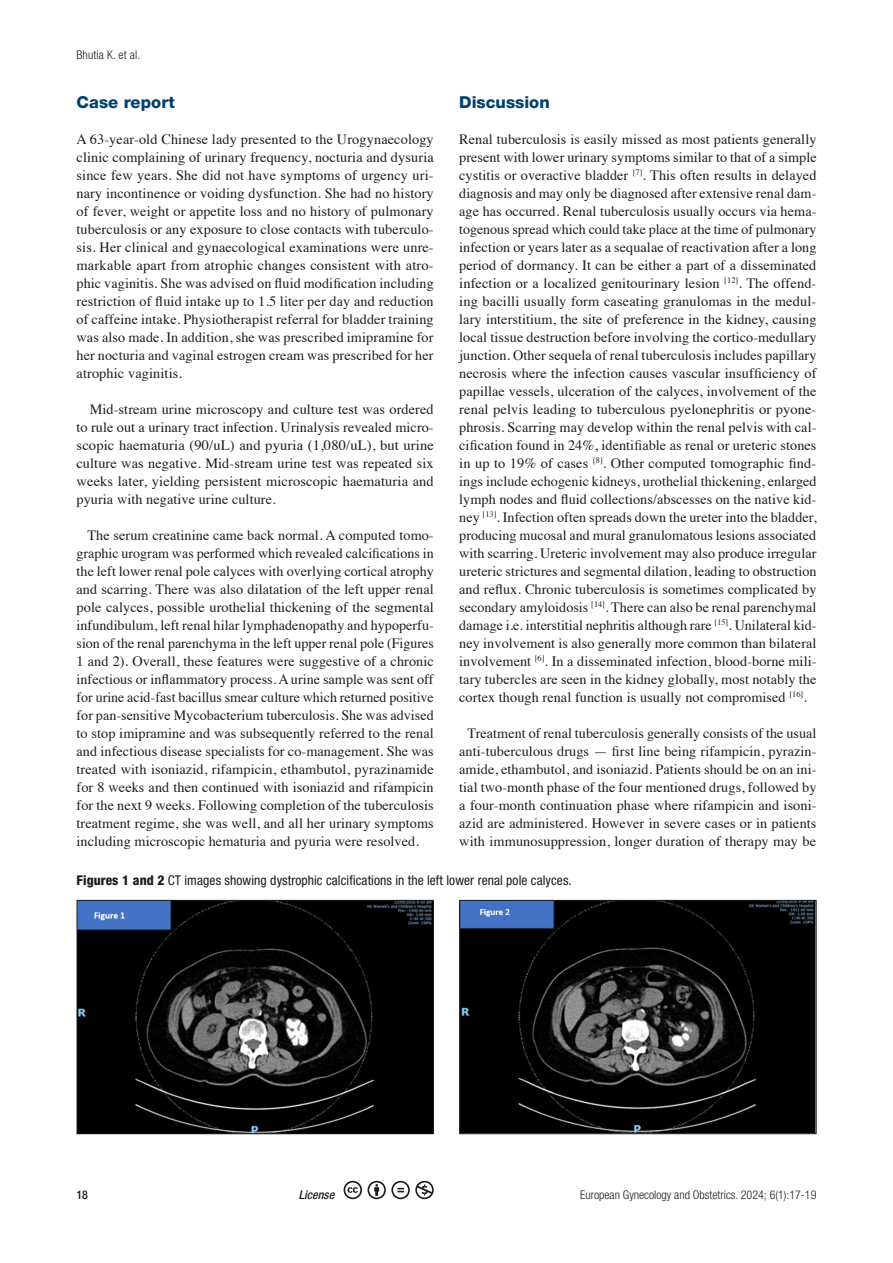
<style>
.page{position:relative;width:893px;height:1263px;background:#fff}
.page>*{position:absolute;margin:0;border:0;box-sizing:border-box;transform-origin:0 0}
.articoli__TITOLETTO{font:800 16.5px "Helvetica Neue LT Std";color:#004070}
.articoli__TESTO{font:14.25px/18px "Times";letter-spacing:.005em;color:#1d1d1b;text-align:justify}
.articoli__ISTITUTI{font:condensed 13.5px "Helvetica Neue LT Std";letter-spacing:.005em;color:#1d1d1b}
.t1{font:300 condensed 12px "Helvetica Neue LT Std";color:#1d1d1b}
.t2{font:italic 500 condensed 12px "Helvetica Neue LT Std";color:#1d1d1b}
.t3{font:500 condensed 12px "Helvetica Neue LT Std";color:#1d1d1b}
.s1{font-weight:800}
</style>
<div class="page">
<svg style="left:344px;top:1181px;width:90px;height:18px"></svg>
<img style="left:79px;top:902px;width:353px;height:230px">
<div style="left:77px;top:900px;width:357px;height:234px;border:1px solid #1d1d1b"></div>
<img style="left:461px;top:902px;width:353px;height:230px">
<div style="left:459px;top:900px;width:357px;height:234px;border:1px solid #1d1d1b"></div>
<p class="t1" style="left:77px;top:48px;width:65px">Bhutia K. et al.</p>
<p class="articoli__TITOLETTO" style="left:77px;top:92px;width:100px">Case report</p>
<p class="articoli__TESTO" style="left:77px;top:129px;width:359px">A 63-year-old Chinese lady presented to the Urogynaecology clinic complaining of urinary frequency, nocturia and dysuria since few years. She did not have symptoms of urgency uri&shy;nary incontinence or voiding dysfunction. She had no history of fever, weight or appetite loss and no history of pulmonary tuberculosis or any exposure to close contacts with tuberculo&shy;sis. Her clinical and gynaecological examinations were unre&shy;markable apart from atrophic changes consistent with atro&shy;phic vaginitis. She was advised on fluid modification including restriction of fluid intake up to 1.5 liter per day and reduction of caffeine intake. Physiotherapist referral for bladder training was also made. In addition, she was prescribed imipramine for her nocturia and vaginal estrogen cream was prescribed for her atrophic vaginitis.</p>
<p class="articoli__TESTO" style="left:77px;top:399px;width:359px;text-indent:13px">Mid-stream urine microscopy and culture test was ordered to rule out a urinary tract infection. Urinalysis revealed micro&shy;scopic haematuria (90/uL) and pyuria (1,080/uL), but urine culture was negative. Mid-stream urine test was repeated six weeks later, yielding persistent microscopic haematuria and pyuria with negative urine culture.</p>
<p class="articoli__TESTO" style="left:77px;top:525px;width:359px;text-indent:11px">The serum creatinine came back normal. A computed tomo&shy;graphic urogram was performed which revealed calcifications in the left lower renal pole calyces with overlying cortical atrophy and scarring. There was also dilatation of the left upper renal pole calyces, possible urothelial thickening of the segmental infundibulum, left renal hilar lymphadenopathy and hypoperfu&shy;sion of the renal parenchyma in the left upper renal pole (Figures 1 and 2). Overall, these features were suggestive of a chronic infectious or inflammatory process. A urine sample was sent off for urine acid-fast bacillus smear culture which returned positive for pan-sensitive Mycobacterium tuberculosis. She was advised to stop imipramine and was subsequently referred to the renal and infectious disease specialists for co-management. She was treated with isoniazid, rifampicin, ethambutol, pyrazinamide for 8 weeks and then continued with isoniazid and rifampicin for the next 9 weeks. Following completion of the tuberculosis treatment regime, she was well, and all her urinary symptoms including microscopic hematuria and pyuria were resolved.</p>
<p class="articoli__TITOLETTO" style="left:459px;top:92px;width:92px">Discussion</p>
<p class="articoli__TESTO" style="left:459px;top:129px;width:359px">Renal tuberculosis is easily missed as most patients generally present with lower urinary symptoms similar to that of a simple cystitis or overactive bladder <sup>[7]</sup>. This often results in delayed diagnosis and may only be diagnosed after extensive renal dam&shy;age has occurred. Renal tuberculosis usually occurs via hema&shy;togenous spread which could take place at the time of pulmonary infection or years later as a sequalae of reactivation after a long period of dormancy. It can be either a part of a disseminated infection or a localized genitourinary lesion <sup>[12]</sup>. The offend&shy;ing bacilli usually form caseating granulomas in the medul&shy;lary interstitium, the site of preference in the kidney, causing local tissue destruction before involving the cortico-medullary junction. Other sequela of renal tuberculosis includes papillary necrosis where the infection causes vascular insufficiency of papillae vessels, ulceration of the calyces, involvement of the renal pelvis leading to tuberculous pyelonephritis or pyone&shy;phrosis. Scarring may develop within the renal pelvis with cal&shy;cification found in 24%, identifiable as renal or ureteric stones in up to 19% of cases <sup>[8]</sup>. Other computed tomographic find&shy;ings include echogenic kidneys, urothelial thickening, enlarged lymph nodes and fluid collections/abscesses on the native kid&shy;ney <sup>[13]</sup>. Infection often spreads down the ureter into the bladder, producing mucosal and mural granulomatous lesions associated with scarring. Ureteric involvement may also produce irregular ureteric strictures and segmental dilation, leading to obstruction and reflux. Chronic tuberculosis is sometimes complicated by secondary amyloidosis <sup>[14]</sup>. There can also be renal parenchymal damage i.e. interstitial nephritis although rare <sup>[15]</sup>. Unilateral kid&shy;ney involvement is also generally more common than bilateral involvement <sup>[6]</sup>. In a disseminated infection, blood-borne mili&shy;tary tubercles are seen in the kidney globally, most notably the cortex though renal function is usually not compromised <sup>[16]</sup>.</p>
<p class="articoli__TESTO" style="left:459px;top:723px;width:359px;text-align:center">Treatment of renal tuberculosis generally consists of the usual anti-tuberculous drugs — first line being rifampicin, pyrazin&shy;amide, ethambutol, and isoniazid. Patients should be on an ini&shy;tial two-month phase of the four mentioned drugs, followed by a four-month continuation phase where rifampicin and isoni&shy;azid are administered. However in severe cases or in patients with immunosuppression, longer duration of therapy may be</p>
<p class="articoli__ISTITUTI" style="left:77px;top:872px;width:497px"><span class="s1">Figures 1 and 2</span> CT images showing dystrophic calcifications in the left lower renal pole calyces.</p>
<p class="t3" style="left:77px;top:1188px;width:13px">18</p>
<p class="t2" style="left:299px;top:1188px;width:37px">License</p>
<p class="t1" style="left:580px;top:1188px;width:238px">European Gynecology and Obstetrics. 2024; 6(1):17-19</p>
</div>
